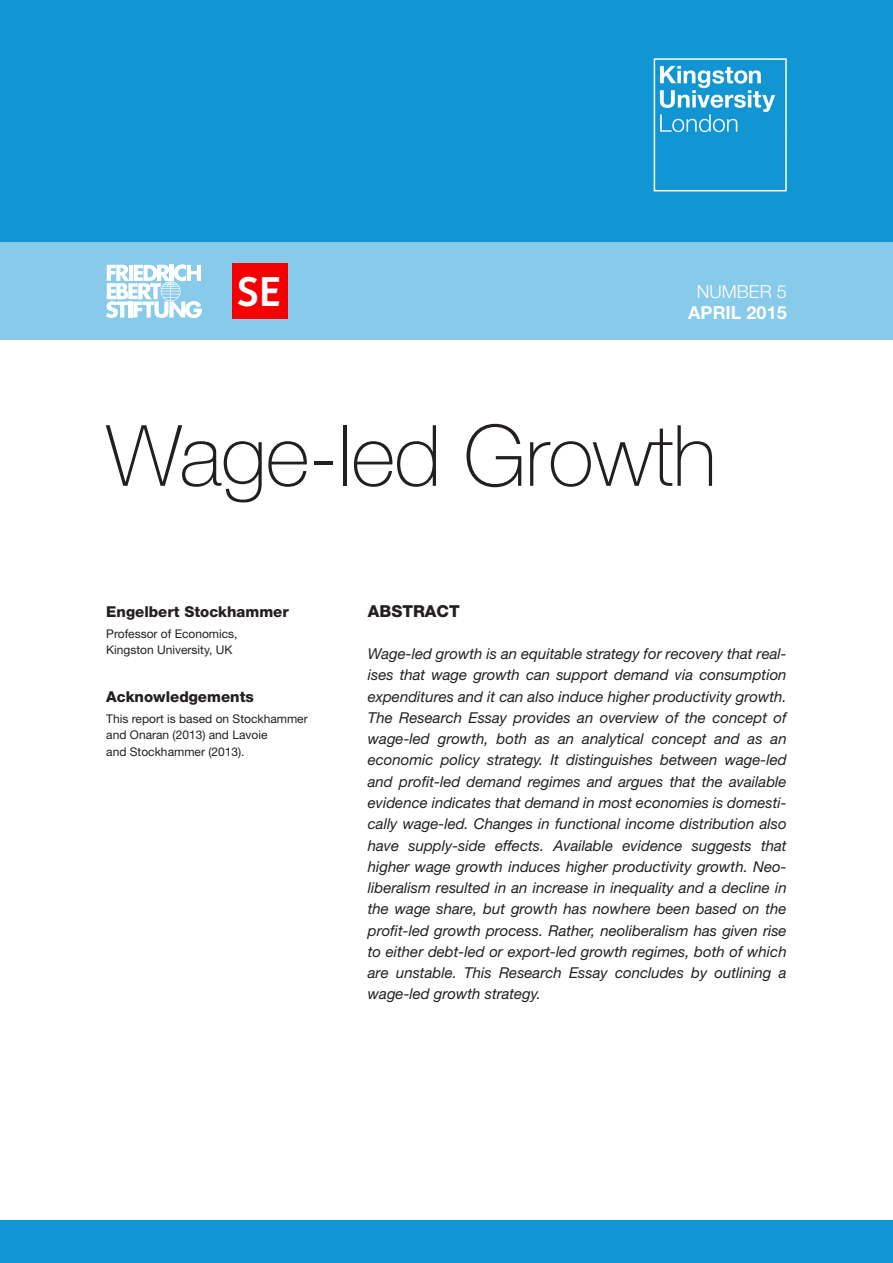
<style>
.page{position:relative;width:893px;height:1263px;background:#fff}
.page>*{position:absolute;margin:0;border:0;box-sizing:border-box;transform-origin:0 0}
.Headline{font:100 84.75px "Helvetica Neue LT Std";letter-spacing:-.01em;color:#231f20}
.t1{font:700 42.75px "Anivers";color:#fff}
.t2{font:700 18px "Helvetica Neue LT Std";color:#fff}
.t3{font:300 18px "Helvetica Neue LT Std";color:#fff}
.Subheading{font:800 16.5px "Helvetica Neue LT Std";color:#231f20}
.Helvetica_Body_1st{font:italic 15px/21.3px "Helvetica Neue LT Std";color:#231f20;text-align:justify}
.Author_Name{font:800 15px "Helvetica Neue LT Std";color:#231f20}
.Author_Description{font:12px/16.5px "Helvetica Neue LT Std";color:#231f20}
</style>
<div class="page">
<div style="left:0;top:1220px;width:893px;height:43px;background:#1195d3"></div>
<div style="left:0;top:241px;width:893px;height:99px;background:#88cae9"></div>
<div style="left:0;top:0;width:893px;height:242px;background:#1195d3"></div>
<svg style="left:106px;top:264px;width:96px;height:54px"></svg>
<div style="left:232px;top:263px;width:55px;height:56px;background:#f50000"></div>
<img style="left:659px;top:65px;width:116px;height:68px">
<div style="left:654px;top:58px;width:133px;height:133px;border:2px solid #fff"></div>
<p class="t1" style="left:236px;top:268px;width:47px">SE</p>
<p class="t3" style="left:697px;top:280px;width:91px">NUMBER 5</p>
<p class="t2" style="left:688px;top:301px;width:100px">APRIL 2015</p>
<p class="Headline" style="left:106px;top:407px;width:612px">Wage-led Growth</p>
<p class="Author_Name" style="left:106px;top:602px;width:184px">Engelbert Stockhammer</p>
<p class="Author_Description" style="left:106px;top:625px;width:133px">Professor of Economics,<br>Kingston University, UK</p>
<p class="Author_Name" style="left:106px;top:687px;width:149px">Acknowledgements</p>
<p class="Author_Description" style="left:106px;top:710px;width:203px">This report is based on Stockhammer and Onaran (2013) and Lavoie<br>and Stockhammer (2013).</p>
<p class="Subheading" style="left:368px;top:601px;width:93px">ABSTRACT</p>
<p class="Helvetica_Body_1st" style="left:368px;top:643px;width:420px">Wage-led growth is an equitable strategy for recovery that real&shy;ises that wage growth can support demand via consumption expenditures and it can also induce higher productivity growth.<br>The Research Essay provides an overview of the concept of wage-led growth, both as an analytical concept and as an economic policy strategy. It distinguishes between wage-led and profit-led demand regimes and argues that the available evidence indicates that demand in most economies is domesti&shy;cally wage-led. Changes in functional income distribution also have supply-side effects. Available evidence suggests that higher wage growth induces higher productivity growth. Neo&shy;liberalism resulted in an increase in inequality and a decline in the wage share, but growth has nowhere been based on the profit-led growth process. Rather, neoliberalism has given rise to either debt-led or export-led growth regimes, both of which are unstable. This Research Essay concludes by outlining a wage-led growth strategy.</p>
</div>
